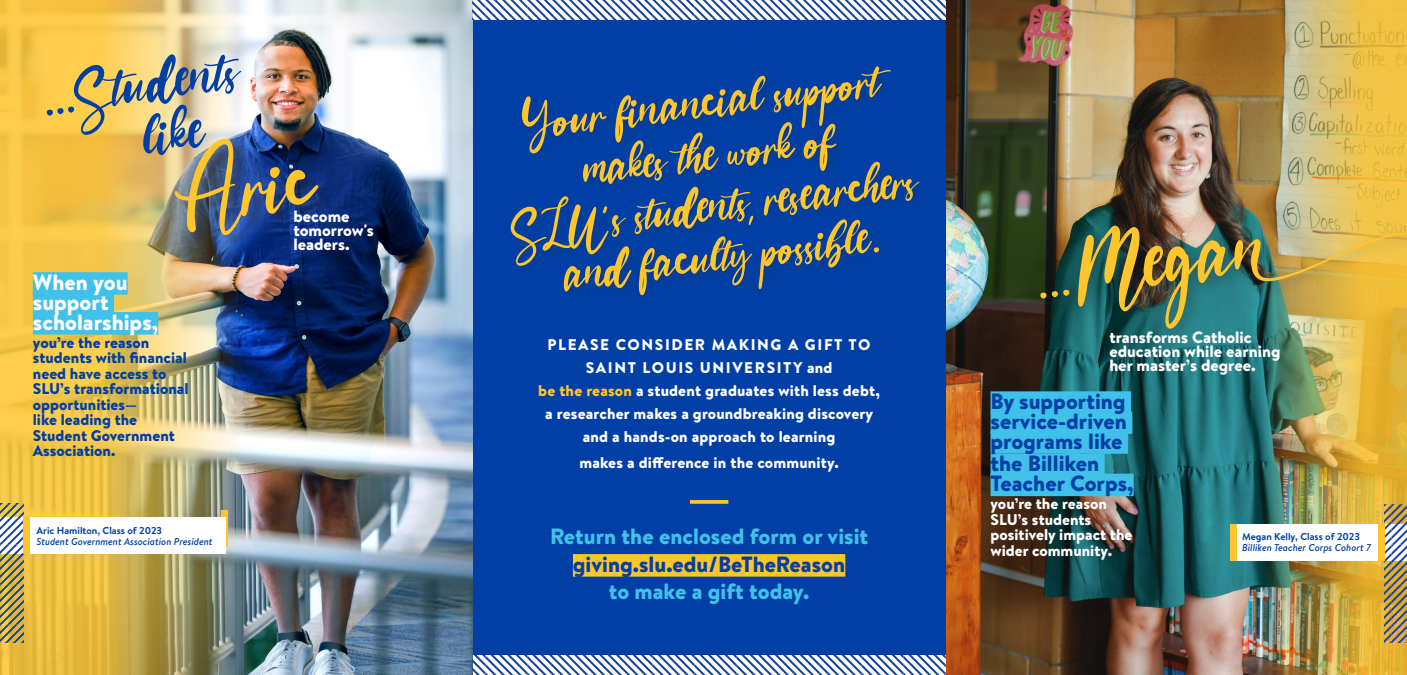
<style>
.page{position:relative;width:1407px;height:675px;background:#fff}
.page>*{position:absolute;margin:0;border:0;box-sizing:border-box;transform-origin:0 0}
.t1{font:114px "bohemian";color:#ffc52d}
.t2{font:80px "bohemian";color:#0040a6}
.t3{font:67.88px/53.1px "bohemian";color:#ffc52d;text-align:center}
.t4{font:900 22.12px/27.5px "Brandon Text";color:#3fc1e9;text-align:center}
.t5{font:900 22.12px/20px "Brandon Text";color:#0040a6;text-align:justify}
.t6{font:900 22.12px/20px "Brandon Text";color:#fff}
.t7{font:900 16.38px/14.2px "Brandon Text";color:#fff}
.t8{font:900 15.5px/15.5px "Brandon Text";letter-spacing:.01em;color:#fff}
.t9{font:900 15.5px/15.5px "Brandon Text";color:#0040a6}
.t10{font:900 15.5px/23px "Brandon Text";letter-spacing:.1em;color:#fff;text-align:center}
.t11{font:italic 500 10px "Brandon Text";color:#0040a6}
.t12{font:700 10px "Brandon Text";color:#0040a6}
.s1{color:#ffc52d}
.s2{color:#0040a6}
</style>
<div class="page">
<img style="left:245px;top:0;width:227px;height:675px">
<img style="left:0;top:0;width:245px;height:675px">
<div style="left:33px;top:272px;width:95px;height:23px;background:#3fc1e9"></div>
<div style="left:33px;top:292px;width:81px;height:23px;background:#3fc1e9"></div>
<div style="left:33px;top:312px;width:125px;height:23px;background:#3fc1e9"></div>
<img style="left:945px;top:0;width:316px;height:675px">
<div style="left:176px;top:140px;width:156px;height:109px;background:#231f20;opacity:.4"></div>
<img style="left:1261px;top:0;width:145px;height:675px">
<div style="left:472px;top:0;width:473px;height:675px;background:#0040a6"></div>
<svg style="left:690px;top:500px;width:38px;height:4px"></svg>
<svg style="left:221px;top:510px;width:6px;height:37px"></svg>
<div style="left:0;top:517px;width:225px;height:37px;background:#fff"></div>
<svg style="left:0;top:504px;width:23px;height:138px;background:#a69f81"></svg>
<div style="left:23px;top:517px;width:7px;height:37px;background:#ffc52d"></div>
<div style="left:1230px;top:524px;width:176px;height:37px;background:#fff"></div>
<svg style="left:1384px;top:504px;width:22px;height:138px;background:#a49876"></svg>
<div style="left:1377px;top:524px;width:7px;height:37px;background:#ffc52d"></div>
<div style="left:1230px;top:524px;width:6px;height:37px;background:#ffc52d"></div>
<div style="left:990px;top:391px;width:140px;height:23px;background:#3fc1e9"></div>
<div style="left:990px;top:411px;width:142px;height:23px;background:#3fc1e9"></div>
<div style="left:990px;top:431px;width:137px;height:23px;background:#3fc1e9"></div>
<div style="left:990px;top:454px;width:114px;height:22px;background:#3fc1e9"></div>
<div style="left:990px;top:474px;width:143px;height:22px;background:#3fc1e9"></div>
<div style="left:1069px;top:217px;width:337px;height:128px;background:#231f20;opacity:.4"></div>
<div style="left:1032px;top:282px;width:52px;height:32px;background:#231f20;opacity:.4"></div>
<div style="left:573px;top:554px;width:272px;height:23px;background:#ffc52d"></div>
<svg style="left:472px;top:655px;width:473px;height:20px;background:#aebcdb"></svg>
<svg style="left:472px;top:0;width:473px;height:20px;background:#afbddb"></svg>
<svg style="left:1039px;top:289px;width:30px;height:10px"></svg>
<p class="t2" style="left:33px;top:39px;width:289px;rotate:-8deg">...Students</p>
<p class="t3" style="left:521px;top:93px;width:358px;rotate:-7deg">Your financial support makes the work of</p>
<p class="t2" style="left:135px;top:79px;width:61px;rotate:-8deg">like</p>
<p class="t1" style="left:168px;top:113px;width:137px;rotate:-7deg">Aric</p>
<p class="t3" style="left:509px;top:201px;width:408px;line-height:50.6px;rotate:-7deg">SLU's students, researchers andfaculty possible.</p>
<p class="t7" style="left:293px;top:209px;width:58px">become</p>
<p class="t7" style="left:293px;top:223px;width:82px">tomorrow's</p>
<p class="t7" style="left:293px;top:237px;width:58px">leaders.</p>
<p class="t1" style="left:1067px;top:186px;width:355px;rotate:-7deg">Megan</p>
<p class="t6" style="left:33px;top:272px;width:127px">When you support scholarships,</p>
<p class="t9" style="left:33px;top:334px;width:157px">you’re the reason students with financial need have access to<br>SLU’s transformational opportunities—<br>like leading the<br>Student Government<br>Association.</p>
<p class="t7" style="left:1109px;top:330px;width:172px">transforms Catholic education while earning her master’s degree.</p>
<p class="t10" style="left:547px;top:333px;width:324px">PLEASE CONSIDER MAKING A GIFT TO<br>SAINT LOUIS UNIVERSITY and</p>
<p class="t8" style="left:538px;top:383px;width:343px"><span class="s1">be the reason</span> a student graduates with less debt,</p>
<p class="t5" style="left:990px;top:391px;width:138px">By supporting service-driven programs like</p>
<p class="t5" style="left:990px;top:453px;width:145px">the Billiken<br>Teacher Corps,</p>
<p class="t8" style="left:990px;top:496px;width:143px">you’re the reason<br>SLU’s students positively impact the wider community.</p>
<p class="t8" style="left:545px;top:402px;width:329px;line-height:23px;text-align:center">a researcher makes a groundbreaking discovery and a hands-on approach to learning</p>
<p class="t8" style="left:579px;top:454px;width:261px">makes a difference in the community.</p>
<p class="t12" style="left:37px;top:523px;width:127px">Aric Hamilton, Class of 2023</p>
<p class="t11" style="left:37px;top:534px;width:177px">Student Government Association President</p>
<p class="t12" style="left:1242px;top:530px;width:119px">Megan Kelly, Class of 2023</p>
<p class="t11" style="left:1242px;top:541px;width:130px">Billiken Teacher Corps Cohort 7</p>
<p class="t4" style="left:550px;top:522px;width:319px">Return the enclosed form or visit <span class="s2">giving.slu.edu/BeTheReason<br></span>to make a gift today.</p>
</div>
